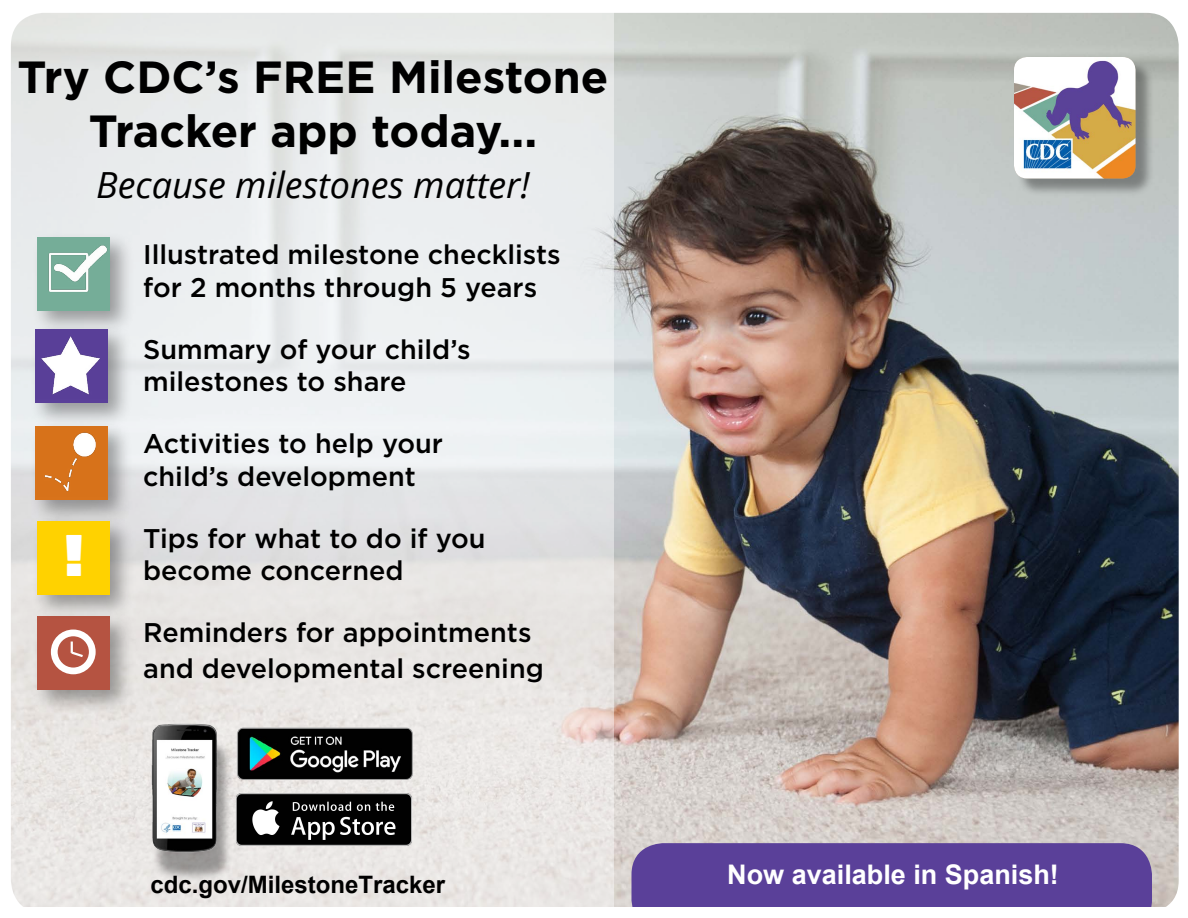
<style>
.page{position:relative;width:1188px;height:918px;background:#fff}
.page>*{position:absolute;margin:0;border:0;box-sizing:border-box;transform-origin:0 0}
.t1{font:54.75px "Blackoak Std";color:#fff;scale:.66 1}
.t2{font:700 45px/54px "Gotham";color:#000;text-align:center}
.t3{font:italic 36px "Open Sans";color:#000}
.t4{font:500 27px "Gotham";color:#000}
.t5{font:700 27px "Arial";color:#fff}
.t6{font:700 24px "Arial";color:#000}
</style>
<div class="page">
<img style="left:614px;top:13px;width:565px;height:894px">
<div style="left:11px;top:12px;width:603px;height:901px;background:linear-gradient(to right,#e8e8e8,#e9e9e9)"></div>
<div style="left:631px;top:843px;width:521px;height:64px;background:#5a4099"></div>
<div style="left:0;top:908px;width:1167px;height:10px;background:#fff"></div>
<div style="left:31px;top:232px;width:103px;height:103px;background:#000;opacity:.35"></div>
<div style="left:37px;top:237px;width:72px;height:73px;background:#76ae99"></div>
<img style="left:48px;top:237px;width:63px;height:73px">
<div style="left:30px;top:421px;width:103px;height:104px;background:#000;opacity:.35"></div>
<div style="left:36px;top:427px;width:72px;height:73px;background:#d8731b"></div>
<img style="left:44px;top:432px;width:52px;height:60px">
<div style="left:30px;top:324px;width:103px;height:103px;background:#000;opacity:.35"></div>
<div style="left:36px;top:330px;width:72px;height:73px;background:#5a4099"></div>
<img style="left:37px;top:327px;width:74px;height:71px">
<div style="left:31px;top:611px;width:103px;height:103px;background:#000;opacity:.35"></div>
<div style="left:37px;top:617px;width:72px;height:73px;background:#b55341"></div>
<div style="left:51px;top:630px;width:45px;height:44px;border:7px solid #fff;border-radius:50%"></div>
<svg style="left:70px;top:642px;width:13px;height:15px"></svg>
<div style="left:31px;top:516px;width:103px;height:103px;background:#000;opacity:.35"></div>
<div style="left:37px;top:522px;width:72px;height:73px;background:#ffd200"></div>
<div style="left:151px;top:738px;width:82px;height:144px;background:#000;opacity:.35"></div>
<img style="left:145px;top:721px;width:78px;height:134px">
<img style="left:234px;top:728px;width:191px;height:61px">
<div style="left:1016px;top:59px;width:138px;height:138px;background:#000;opacity:.35"></div>
<img style="left:1014px;top:57px;width:121px;height:121px">
<img style="left:234px;top:791px;width:180px;height:56px">
<p class="t2" style="left:17px;top:50px;width:592px">Try CDC’s FREE Milestone<br>Tracker app today...</p>
<p class="t3" style="left:96px;top:160px;width:435px">Because milestones matter!</p>
<p class="t1" style="left:63px;top:519px;width:35px">!</p>
<p class="t4" style="left:143px;top:237px;width:419px">Illustrated milestone checklists</p>
<p class="t4" style="left:143px;top:270px;width:396px">for 2 months through 5 years</p>
<p class="t4" style="left:143px;top:332px;width:329px">Summary of your child’s</p>
<p class="t4" style="left:143px;top:364px;width:265px">milestones to share</p>
<p class="t4" style="left:143px;top:426px;width:301px">Activities to help your</p>
<p class="t4" style="left:143px;top:459px;width:274px">child’s development</p>
<p class="t4" style="left:143px;top:521px;width:344px">Tips for what to do if you</p>
<p class="t4" style="left:143px;top:553px;width:262px">become concerned</p>
<p class="t4" style="left:143px;top:615px;width:390px">Reminders for appointments</p>
<p class="t4" style="left:143px;top:650px;width:402px">and developmental screening</p>
<p class="t6" style="left:150px;top:868px;width:296px">cdc.gov/MilestoneTracker</p>
<p class="t5" style="left:727px;top:856px;width:333px">Now available in Spanish!</p>
</div>
